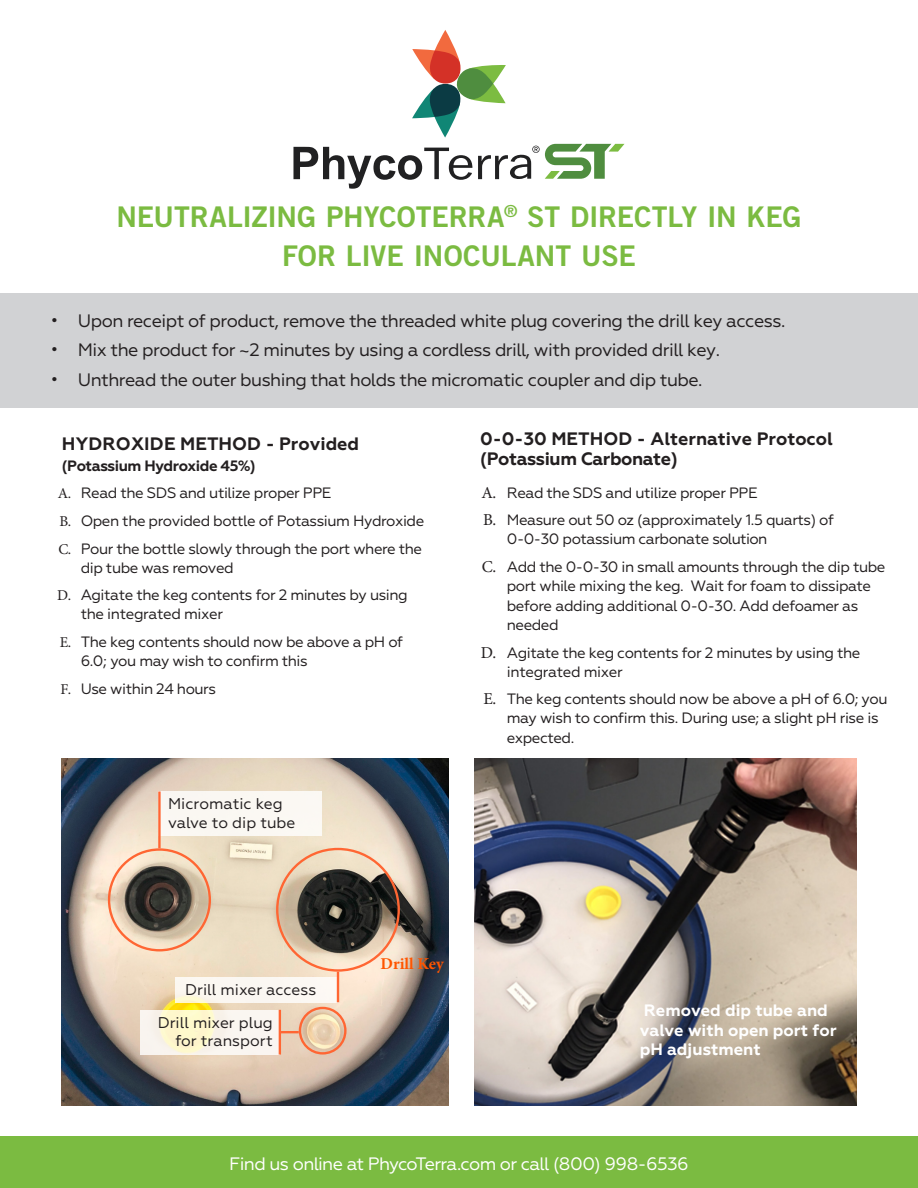
<style>
.page{position:relative;width:918px;height:1188px;background:#fff}
.page>*{position:absolute;margin:0;border:0;box-sizing:border-box;transform-origin:0 0}
.t1{font:28.5px/39px "Trade Gothic LT Std Bd 2";letter-spacing:-.005em;color:#7bbb41;text-align:center}
.t2{font:18px "Geometria";letter-spacing:-.03em;color:#231f20}
.t3{font:700 18px/19.8px "Geometria";color:#231f20}
.t4{font:18px "Geometria";letter-spacing:-.035em;color:#fff}
.t5{font:700 16.5px/19.8px "Geometria";color:#fff}
.t6{font:700 16.5px "Minion Pro";color:#f50}
.t7{font:15.6px/18.8px "Geometria";color:#231f20}
.t8{font:15px/19.2px "Geometria";letter-spacing:-.03em;color:#231f20}
.t9{font:700 15px "Geometria";letter-spacing:-.03em;color:#231f20}
.s1{font-family:"Minion Pro"}
.s2{font-family:"Minion Pro";font-size:16.65px}
</style>
<div class="page">
<svg style="left:293px;top:147px;width:179px;height:42px"></svg>
<svg style="left:478px;top:144px;width:147px;height:35px"></svg>
<svg style="left:412px;top:30px;width:94px;height:108px"></svg>
<div style="left:0;top:293px;width:918px;height:114px;background:#d1d2d4"></div>
<div style="left:0;top:1137px;width:918px;height:51px;background:#7bbb41"></div>
<img style="left:474px;top:758px;width:383px;height:347px">
<img style="left:61px;top:758px;width:388px;height:347px">
<div style="left:276px;top:848px;width:124px;height:124px;border:2px solid #f63;border-radius:50%"></div>
<div style="left:299px;top:1007px;width:48px;height:48px;border:2px solid #f63;border-radius:50%"></div>
<div style="left:108px;top:848px;width:103px;height:103px;border:2px solid #f63;border-radius:50%"></div>
<div style="left:158px;top:791px;width:164px;height:45px;background:#fbf8f3"></div>
<svg style="left:140px;top:1010px;width:139px;height:45px;fill:#faf5ee"></svg>
<div style="left:175px;top:977px;width:164px;height:25px;background:#fbf7f2"></div>
<hr style="left:158px;top:791px;width:3px;height:57px;background:#f63">
<hr style="left:337px;top:972px;width:2px;height:30px;background:#f63">
<svg style="left:281px;top:1031px;width:18px;height:2px"></svg>
<hr style="left:279px;top:1010px;width:2px;height:45px;background:#f63">
<p class="t1" style="left:116px;top:197px;width:687px">NEUTRALIZING PHYCOTERRA<sup>®</sup> ST DIRECTLY IN KEG<br>FOR LIVE INOCULANT USE</p>
<p class="t2" style="left:51px;top:310px;width:736px">• Upon receipt of product, remove the threaded white plug covering the drill key access.</p>
<p class="t2" style="left:51px;top:340px;width:671px">• Mix the product for ~2 minutes by using a cordless drill, with provided drill key.</p>
<p class="t2" style="left:51px;top:369px;width:653px">• Unthread the outer bushing that holds the micromatic coupler and dip tube.</p>
<p class="t3" style="left:62px;top:434px;width:299px">HYDROXIDE METHOD - Provided</p>
<p class="t9" style="left:62px;top:457px;width:195px">(Potassium Hydroxide 45%)</p>
<p class="t8" style="left:58px;top:479px;width:368px;line-height:27.9px"><span class="s1">A.</span> Read the SDS and utilize proper PPE<br><span class="s1">B.</span> Open the provided bottle of Potassium Hydroxide<br><span class="s1">C.</span> Pour the bottle slowly through the port where the</p>
<p class="t8" style="left:57px;top:554px;width:352px;line-height:27.6px;text-indent:23px">dip tube was removed<br><span class="s1">D.</span> Agitate the keg contents for 2 minutes by using</p>
<p class="t8" style="left:60px;top:600px;width:345px;line-height:27.6px;text-indent:21px">the integrated mixer<br><span class="s1">E.</span> The keg contents should now be above a pH of</p>
<p class="t8" style="left:60px;top:647px;width:249px;line-height:28.2px;text-indent:20px">6.0; you may wish to confirm this<br><span class="s1">F.</span> Use within 24 hours</p>
<p class="t7" style="left:168px;top:795px;width:129px">Micromatic keg valve to dip tube</p>
<p class="t3" style="left:480px;top:429px;width:354px">0-0-30 METHOD - Alternative Protocol (Potassium Carbonate)</p>
<p class="t8" style="left:482px;top:479px;width:354px;line-height:27.5px"><span class="s2">A.</span> Read the SDS and utilize proper PPE<br><span class="s2">B.</span> Measure out 50 oz (approximately 1.5 quarts) of</p>
<p class="t8" style="left:482px;top:525px;width:405px;line-height:28.2px;text-indent:25px">0-0-30 potassium carbonate solution<br><span class="s2">C.</span> Add the 0-0-30 in small amounts through the dip tube</p>
<p class="t8" style="left:507px;top:577px;width:366px">port while mixing the keg. Wait for foam to dissipate before adding additional 0-0-30. Add defoamer as needed</p>
<p class="t8" style="left:507px;top:643px;width:355px;text-indent:-26px"><span class="s2">D.</span> Agitate the keg contents for 2 minutes by using the integrated mixer</p>
<p class="t8" style="left:507px;top:689px;width:382px;text-indent:-23px"><span class="s2">E.</span> The keg contents should now be above a pH of 6.0; you may wish to confirm this. During use; a slight pH rise is expected.</p>
<p class="t7" style="left:185px;top:980px;width:133px">Drill mixer access</p>
<p class="t7" style="left:158px;top:1013px;width:117px;text-align:right">Drill mixer plug for transport</p>
<p class="t6" style="left:381px;top:952px;width:65px">Drill Key</p>
<p class="t5" style="left:640px;top:1000px;width:199px">Removed dip tube and valve with open port for pH adjustment</p>
<p class="t4" style="left:229px;top:1153px;width:461px">Find us online at PhycoTerra.com or call (800) 998-6536</p>
</div>
